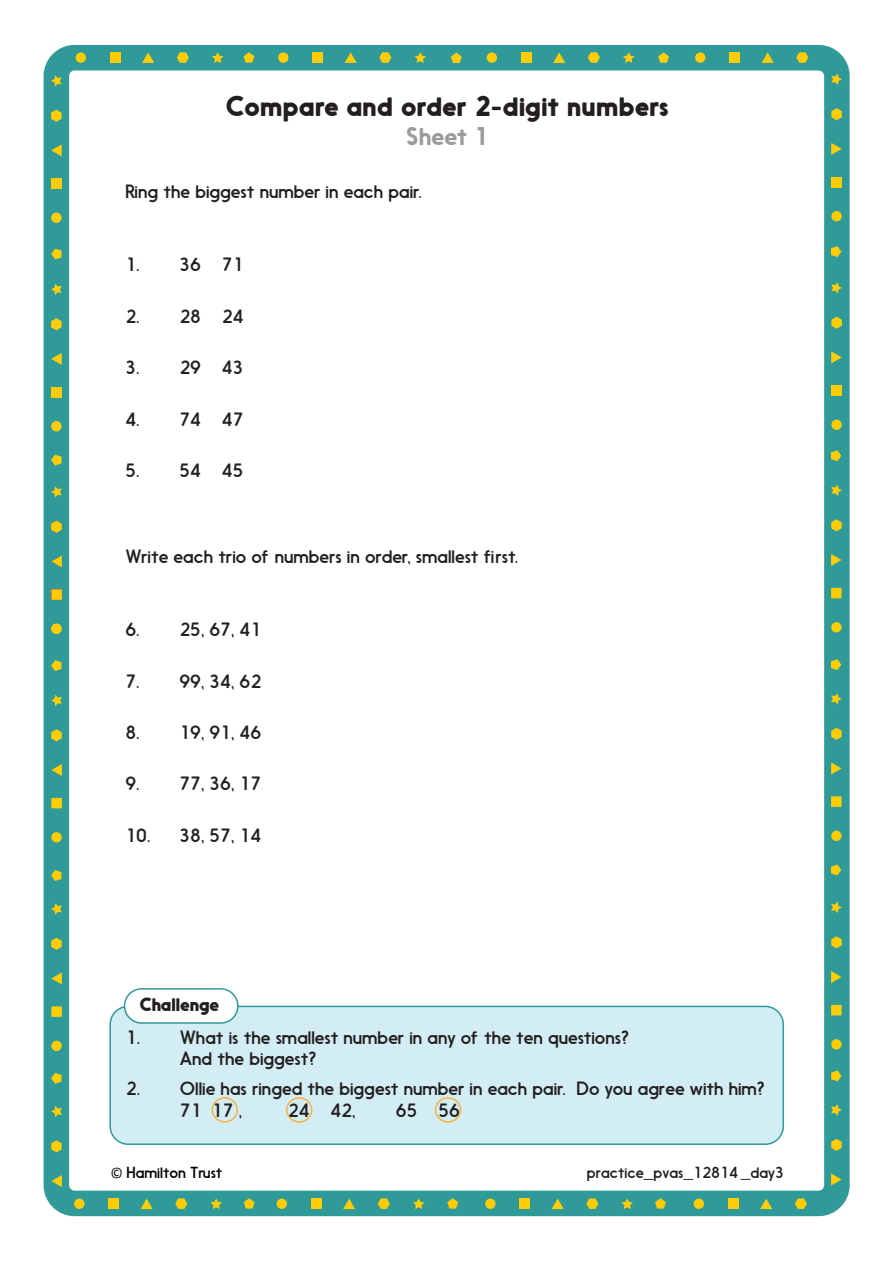
<style>
.page{position:relative;width:893px;height:1263px;background:#fff}
.page>*{position:absolute;margin:0;border:0;box-sizing:border-box;transform-origin:0 0}
.Maths_worksheet_Titl{font:27px "Nanami Rounded Bld";color:#231f20}
.Worksheet_sub_header{font:24px "Nanami Rounded Med";color:#9b9b9a}
.Body_copy{font:18px "Nanami Rounded Book";color:#231f20}
.t1{font:18px "Nanami Rounded Blk";color:#231f20}
.File_path_Footer{font:15px "Nanami Rounded Book";color:#231f20}
.t2{font:15px "Nanami Rounded Book";color:#040503}
.s1{font-family:"Calibri"}
</style>
<div class="page">
<div style="left:44px;top:45px;width:806px;height:1171px;border:26px solid #309a99;border-radius:18px"></div>
<div style="left:110px;top:52px;width:10px;height:11px;background:#fecd08"></div>
<svg style="left:142px;top:52px;width:12px;height:11px"></svg>
<div style="left:76px;top:52px;width:10px;height:11px;background:#fecd08;border-radius:50%"></div>
<svg style="left:177px;top:52px;width:12px;height:11px"></svg>
<svg style="left:212px;top:52px;width:11px;height:11px"></svg>
<div style="left:312px;top:52px;width:11px;height:11px;background:#fecd08"></div>
<svg style="left:345px;top:52px;width:12px;height:11px"></svg>
<div style="left:278px;top:52px;width:10px;height:11px;background:#fecd08;border-radius:50%"></div>
<svg style="left:379px;top:52px;width:12px;height:11px"></svg>
<svg style="left:414px;top:52px;width:12px;height:11px"></svg>
<div style="left:521px;top:52px;width:10px;height:11px;background:#fecd08"></div>
<svg style="left:553px;top:52px;width:12px;height:11px"></svg>
<div style="left:487px;top:52px;width:10px;height:11px;background:#fecd08;border-radius:50%"></div>
<svg style="left:588px;top:52px;width:12px;height:11px"></svg>
<svg style="left:623px;top:52px;width:11px;height:11px"></svg>
<div style="left:729px;top:52px;width:11px;height:11px;background:#fecd08"></div>
<svg style="left:762px;top:52px;width:12px;height:11px"></svg>
<div style="left:695px;top:52px;width:10px;height:11px;background:#fecd08;border-radius:50%"></div>
<svg style="left:796px;top:52px;width:12px;height:11px"></svg>
<div style="left:108px;top:1198px;width:11px;height:11px;background:#fecd08"></div>
<svg style="left:141px;top:1198px;width:12px;height:11px"></svg>
<div style="left:74px;top:1198px;width:10px;height:11px;background:#fecd08;border-radius:50%"></div>
<svg style="left:175px;top:1198px;width:12px;height:11px"></svg>
<svg style="left:210px;top:1198px;width:12px;height:11px"></svg>
<div style="left:311px;top:1198px;width:10px;height:11px;background:#fecd08"></div>
<svg style="left:343px;top:1198px;width:12px;height:11px"></svg>
<div style="left:277px;top:1198px;width:10px;height:11px;background:#fecd08;border-radius:50%"></div>
<svg style="left:378px;top:1198px;width:12px;height:11px"></svg>
<svg style="left:413px;top:1198px;width:11px;height:11px"></svg>
<div style="left:519px;top:1198px;width:11px;height:11px;background:#fecd08"></div>
<svg style="left:552px;top:1198px;width:12px;height:11px"></svg>
<div style="left:485px;top:1198px;width:10px;height:11px;background:#fecd08;border-radius:50%"></div>
<svg style="left:586px;top:1198px;width:12px;height:11px"></svg>
<svg style="left:621px;top:1198px;width:12px;height:11px"></svg>
<div style="left:728px;top:1198px;width:10px;height:11px;background:#fecd08"></div>
<svg style="left:760px;top:1198px;width:12px;height:11px"></svg>
<div style="left:694px;top:1198px;width:10px;height:11px;background:#fecd08;border-radius:50%"></div>
<svg style="left:795px;top:1198px;width:12px;height:11px"></svg>
<svg style="left:51px;top:486px;width:11px;height:12px"></svg>
<div style="left:51px;top:387px;width:11px;height:10px;background:#fecd08"></div>
<svg style="left:51px;top:353px;width:11px;height:12px"></svg>
<div style="left:51px;top:421px;width:11px;height:10px;background:#fecd08;border-radius:50%"></div>
<svg style="left:51px;top:318px;width:11px;height:12px"></svg>
<svg style="left:51px;top:284px;width:11px;height:11px"></svg>
<div style="left:51px;top:178px;width:11px;height:11px;background:#fecd08"></div>
<svg style="left:51px;top:144px;width:11px;height:12px"></svg>
<div style="left:51px;top:213px;width:11px;height:10px;background:#fecd08;border-radius:50%"></div>
<svg style="left:51px;top:110px;width:11px;height:12px"></svg>
<svg style="left:51px;top:75px;width:11px;height:12px"></svg>
<svg style="left:51px;top:1175px;width:11px;height:12px"></svg>
<svg style="left:51px;top:1140px;width:11px;height:12px"></svg>
<svg style="left:51px;top:1106px;width:11px;height:11px"></svg>
<div style="left:51px;top:1006px;width:11px;height:11px;background:#fecd08"></div>
<svg style="left:51px;top:972px;width:11px;height:12px"></svg>
<div style="left:51px;top:1041px;width:11px;height:10px;background:#fecd08;border-radius:50%"></div>
<svg style="left:51px;top:938px;width:11px;height:12px"></svg>
<svg style="left:51px;top:903px;width:11px;height:12px"></svg>
<div style="left:51px;top:798px;width:11px;height:10px;background:#fecd08"></div>
<svg style="left:51px;top:764px;width:11px;height:12px"></svg>
<div style="left:51px;top:832px;width:11px;height:10px;background:#fecd08;border-radius:50%"></div>
<svg style="left:51px;top:729px;width:11px;height:12px"></svg>
<svg style="left:51px;top:695px;width:11px;height:11px"></svg>
<div style="left:51px;top:589px;width:11px;height:11px;background:#fecd08"></div>
<svg style="left:51px;top:555px;width:11px;height:12px"></svg>
<div style="left:51px;top:624px;width:11px;height:10px;background:#fecd08;border-radius:50%"></div>
<svg style="left:51px;top:521px;width:11px;height:12px"></svg>
<svg style="left:831px;top:485px;width:11px;height:11px"></svg>
<div style="left:831px;top:385px;width:11px;height:11px;background:#fecd08"></div>
<svg style="left:831px;top:351px;width:11px;height:12px"></svg>
<div style="left:831px;top:420px;width:11px;height:10px;background:#fecd08;border-radius:50%"></div>
<svg style="left:831px;top:317px;width:11px;height:12px"></svg>
<svg style="left:831px;top:282px;width:11px;height:12px"></svg>
<div style="left:831px;top:177px;width:11px;height:10px;background:#fecd08"></div>
<svg style="left:831px;top:143px;width:11px;height:12px"></svg>
<div style="left:831px;top:211px;width:11px;height:10px;background:#fecd08;border-radius:50%"></div>
<svg style="left:831px;top:108px;width:11px;height:12px"></svg>
<svg style="left:831px;top:74px;width:11px;height:11px"></svg>
<svg style="left:831px;top:1173px;width:11px;height:12px"></svg>
<svg style="left:831px;top:1139px;width:11px;height:12px"></svg>
<svg style="left:831px;top:1104px;width:11px;height:12px"></svg>
<div style="left:831px;top:1005px;width:11px;height:10px;background:#fecd08"></div>
<svg style="left:831px;top:971px;width:11px;height:12px"></svg>
<div style="left:831px;top:1039px;width:11px;height:10px;background:#fecd08;border-radius:50%"></div>
<svg style="left:831px;top:936px;width:11px;height:12px"></svg>
<svg style="left:831px;top:902px;width:11px;height:11px"></svg>
<div style="left:831px;top:796px;width:11px;height:11px;background:#fecd08"></div>
<svg style="left:831px;top:762px;width:11px;height:12px"></svg>
<div style="left:831px;top:831px;width:11px;height:10px;background:#fecd08;border-radius:50%"></div>
<svg style="left:831px;top:728px;width:11px;height:12px"></svg>
<svg style="left:831px;top:693px;width:11px;height:12px"></svg>
<div style="left:831px;top:588px;width:11px;height:10px;background:#fecd08"></div>
<svg style="left:831px;top:554px;width:11px;height:12px"></svg>
<div style="left:831px;top:622px;width:11px;height:10px;background:#fecd08;border-radius:50%"></div>
<svg style="left:831px;top:519px;width:11px;height:12px"></svg>
<svg style="left:244px;top:52px;width:10px;height:11px"></svg>
<svg style="left:658px;top:52px;width:11px;height:11px"></svg>
<svg style="left:451px;top:53px;width:11px;height:10px"></svg>
<svg style="left:51px;top:249px;width:11px;height:10px"></svg>
<svg style="left:51px;top:455px;width:10px;height:10px"></svg>
<svg style="left:51px;top:660px;width:11px;height:11px"></svg>
<svg style="left:51px;top:870px;width:10px;height:11px"></svg>
<svg style="left:51px;top:1073px;width:11px;height:11px"></svg>
<svg style="left:244px;top:1198px;width:11px;height:10px"></svg>
<svg style="left:447px;top:1198px;width:11px;height:10px"></svg>
<svg style="left:655px;top:1198px;width:11px;height:10px"></svg>
<svg style="left:831px;top:1070px;width:10px;height:11px"></svg>
<svg style="left:831px;top:864px;width:10px;height:11px"></svg>
<svg style="left:831px;top:659px;width:10px;height:11px"></svg>
<svg style="left:831px;top:450px;width:10px;height:11px"></svg>
<svg style="left:831px;top:246px;width:10px;height:11px"></svg>
<div style="left:110px;top:1006px;width:673px;height:138px;background:#d2edf3;border-radius:18px"></div>
<div style="left:109px;top:1006px;width:675px;height:139px;border:2px solid #309a99;border-radius:18px"></div>
<div style="left:125px;top:989px;width:113px;height:34px;background:#fff;border-radius:17px"></div>
<div style="left:124px;top:988px;width:115px;height:36px;border:2px solid #309a99;border-radius:17px"></div>
<div style="left:212px;top:1097px;width:26px;height:26px;border:2px solid #fff;border-radius:50%"></div>
<div style="left:286px;top:1097px;width:26px;height:26px;border:2px solid #fff;border-radius:50%"></div>
<div style="left:435px;top:1097px;width:26px;height:26px;border:2px solid #fff;border-radius:50%"></div>
<h1 class="Maths_worksheet_Titl" style="left:225px;top:90px;width:445px">Compare and order 2-digit numbers</h1>
<h1 class="Worksheet_sub_header" style="left:406px;top:121px;width:84px">Sheet 1</h1>
<p class="Body_copy" style="left:125px;top:181px;width:298px">Ring the biggest number in each pair.</p>
<p class="Body_copy" style="left:125px;top:254px;width:120px">1. 36 71</p>
<p class="Body_copy" style="left:125px;top:306px;width:120px">2. 28 24</p>
<p class="Body_copy" style="left:125px;top:357px;width:120px">3. 29 43</p>
<p class="Body_copy" style="left:125px;top:408px;width:120px">4. 74 47</p>
<p class="Body_copy" style="left:125px;top:460px;width:120px">5. 54 45</p>
<p class="Body_copy" style="left:125px;top:546px;width:394px">Write each trio of numbers in order, smallest first.</p>
<p class="Body_copy" style="left:125px;top:619px;width:137px">6. 25, 67, 41</p>
<p class="Body_copy" style="left:125px;top:671px;width:137px">7. 99, 34, 62</p>
<p class="Body_copy" style="left:125px;top:722px;width:137px">8. 19, 91, 46</p>
<p class="Body_copy" style="left:125px;top:773px;width:137px">9. 77, 36, 17</p>
<p class="Body_copy" style="left:125px;top:825px;width:137px">10. 38, 57, 14</p>
<p class="t1" style="left:140px;top:994px;width:81px">Challenge</p>
<p class="Body_copy" style="left:126px;top:1026px;width:504px">1. What is the smallest number in any of the ten questions?</p>
<p class="Body_copy" style="left:180px;top:1048px;width:138px">And the biggest?</p>
<p class="Body_copy" style="left:126px;top:1078px;width:640px">2. Ollie has ringed the biggest number in each pair. Do you agree with him?</p>
<p class="Body_copy" style="left:180px;top:1100px;width:64px">71 17 ,</p>
<p class="Body_copy" style="left:288px;top:1100px;width:69px">24 42,</p>
<p class="Body_copy" style="left:396px;top:1100px;width:66px">65 56</p>
<p class="t2" style="left:111px;top:1164px;width:113px"><span class="s1">©</span> Hamilton Trust</p>
<p class="File_path_Footer" style="left:587px;top:1163px;width:199px">practice_pvas_12814 _day3</p>
</div>
